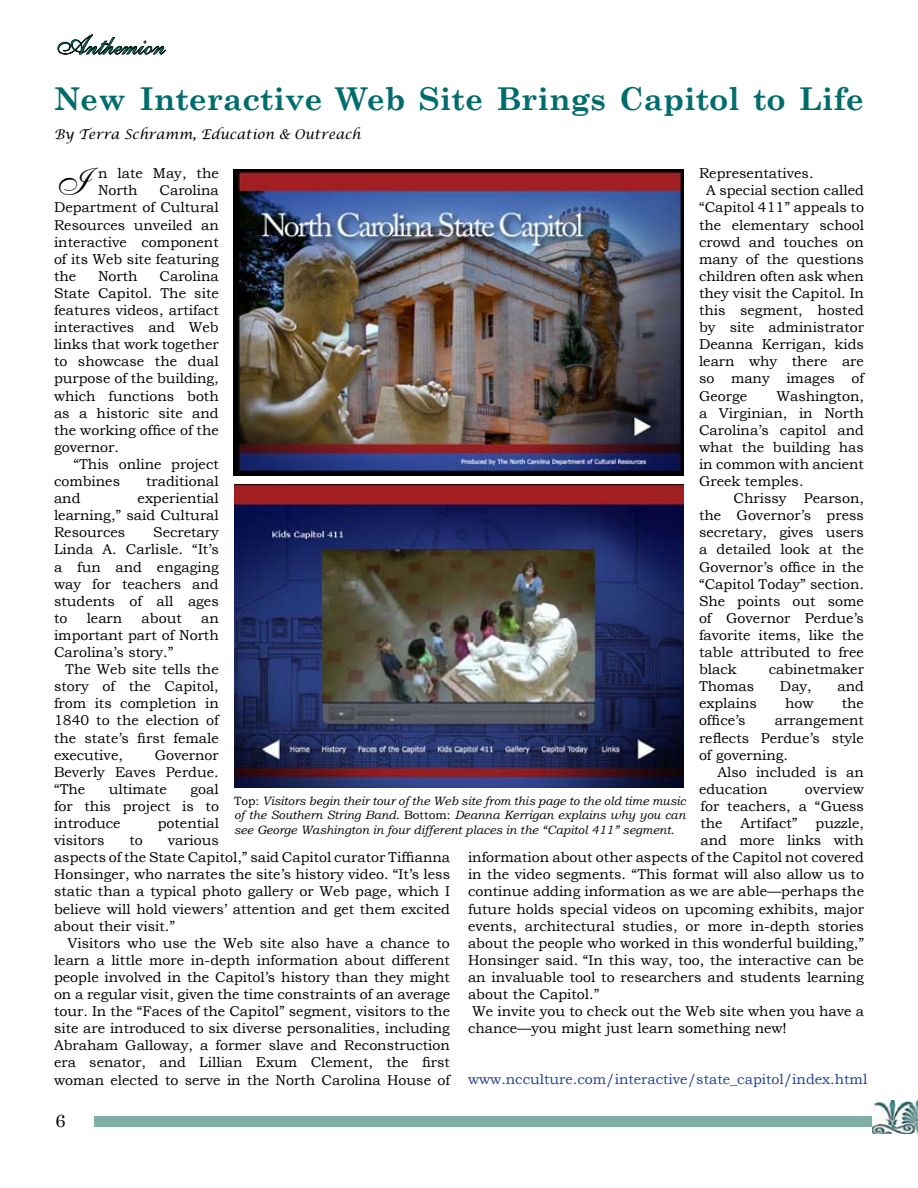
<style>
.page{position:relative;width:918px;height:1188px;background:#fff}
.page>*{position:absolute;margin:0;border:0;box-sizing:border-box;transform-origin:0 0}
.t1{font:37.8px "English 111 Vivace BT";color:#000}
.t2{font:700 31.5px "Century Schoolbook";color:#006c6c}
.t3{font:27px "English 111 Vivace BT";color:#00604e}
.t4{font:18px "Century Schoolbook";color:#000}
.t5{font:14.25px/17.1px "Bookman Old Style";color:#000;text-align:justify}
.t6{font:14.25px "Bookman Old Style";color:#24408f}
.t7{font:italic 13.5px "Lucida Calligraphy";color:#000}
.t8{font:italic 12px/14.4px "Bookman Old Style";color:#000;text-align:justify}
.s1{font-style:normal}
</style>
<div class="page">
<svg style="left:57px;top:34px;width:109px;height:21px"></svg>
<div style="left:94px;top:1116px;width:824px;height:11px;background:#80afa6"></div>
<img style="left:872px;top:1101px;width:46px;height:33px">
<img style="left:234px;top:484px;width:450px;height:303px">
<img style="left:234px;top:170px;width:450px;height:305px">
<h3 class="t3" style="left:54px;top:28px;width:113px">Anthemion</h3>
<h2 class="t2" style="left:54px;top:79px;width:811px">New Interactive Web Site Brings Capitol to Life</h2>
<p class="t7" style="left:54px;top:125px;width:308px">By Terra Schramm, Education &amp; Outreach</p>
<h1 class="t1" style="left:54px;top:160px;width:34px">I</h1>
<p class="t5" style="left:98px;top:165px;width:122px">n late May, the<br>North</p>
<p class="t5" style="left:699px;top:165px;width:116px">Representatives.</p>
<p class="t5" style="left:706px;top:182px;width:159px">A special section called</p>
<p class="t5" style="left:699px;top:199px;width:167px">“Capitol 411” appeals to</p>
<p class="t5" style="left:699px;top:216px;width:166px">the elementary school</p>
<p class="t5" style="left:699px;top:233px;width:167px">crowd and touches on</p>
<p class="t5" style="left:699px;top:250px;width:166px">many of the questions</p>
<p class="t5" style="left:699px;top:267px;width:167px">children often ask when</p>
<p class="t5" style="left:699px;top:284px;width:167px">they visit the Capitol. In</p>
<p class="t5" style="left:699px;top:301px;width:166px">this segment, hosted</p>
<p class="t5" style="left:699px;top:318px;width:167px">by site administrator</p>
<p class="t5" style="left:699px;top:336px;width:167px">Deanna Kerrigan, kids</p>
<p class="t5" style="left:699px;top:353px;width:167px">learn why there are</p>
<p class="t5" style="left:699px;top:370px;width:166px">so many images of</p>
<p class="t5" style="left:699px;top:387px;width:50px">George</p>
<p class="t5" style="left:54px;top:182px;width:166px;text-indent:106px">Carolina Department of Cultural Resources unveiled an interactive component of its Web site featuring the</p>
<p class="t5" style="left:54px;top:267px;width:166px;text-indent:106px">Carolina State Capitol. The site features videos, artifact interactives and Web links that work together to showcase the dual purpose of the building, which functions both as a historic site and the working office of the governor.</p>
<p class="t5" style="left:54px;top:455px;width:166px;text-indent:19px">“This online project combines</p>
<p class="t5" style="left:98px;top:267px;width:41px">North</p>
<p class="t5" style="left:699px;top:387px;width:167px;text-indent:78px">Washington, a Virginian, in North Carolina’s capitol and what the building has in common with ancient Greek temples.</p>
<p class="t5" style="left:699px;top:489px;width:167px;text-indent:35px">Chrissy Pearson, the Governor’s press secretary, gives users a detailed look at the Governor’s office in the “Capitol Today” section.<br>She points out some of Governor Perdue’s favorite items, like the table attributed to free black</p>
<p class="t5" style="left:146px;top:472px;width:74px">traditional</p>
<p class="t5" style="left:54px;top:489px;width:166px;text-indent:84px">experiential learning,” said Cultural Resources</p>
<p class="t5" style="left:54px;top:489px;width:28px">and</p>
<p class="t5" style="left:54px;top:524px;width:166px;text-indent:99px">Secretary Linda A. Carlisle. “It’s a fun and engaging way for teachers and students of all ages to</p>
<p class="t5" style="left:87px;top:609px;width:37px">learn</p>
<p class="t5" style="left:142px;top:609px;width:42px">about</p>
<p class="t5" style="left:54px;top:609px;width:166px;text-indent:147px">an important part of North Carolina’s story.”</p>
<p class="t5" style="left:54px;top:660px;width:166px;text-indent:11px">The Web site tells the story of the Capitol, from its completion in 1840 to the election of the state’s first female executive,</p>
<p class="t5" style="left:769px;top:660px;width:97px">cabinetmaker</p>
<p class="t5" style="left:699px;top:678px;width:57px">Thomas</p>
<p class="t5" style="left:780px;top:678px;width:33px">Day,</p>
<p class="t5" style="left:837px;top:678px;width:28px">and</p>
<p class="t5" style="left:699px;top:695px;width:59px">explains</p>
<p class="t5" style="left:785px;top:695px;width:30px">how</p>
<p class="t5" style="left:842px;top:695px;width:24px">the</p>
<p class="t5" style="left:699px;top:712px;width:48px">office’s</p>
<p class="t5" style="left:699px;top:712px;width:167px;text-indent:76px">arrangement reflects Perdue’s style of governing.</p>
<p class="t5" style="left:699px;top:763px;width:167px;text-indent:18px">Also included is an education</p>
<p class="t5" style="left:54px;top:746px;width:166px;text-indent:101px">Governor Beverly Eaves Perdue. “The</p>
<p class="t5" style="left:54px;top:780px;width:167px;text-indent:137px">goal for this project is to introduce</p>
<p class="t5" style="left:109px;top:780px;width:60px">ultimate</p>
<p class="t5" style="left:700px;top:780px;width:165px;text-indent:104px">overview for teachers, a “Guess the</p>
<p class="t8" style="left:234px;top:793px;width:453px"><span class="s1">Top:</span> Visitors begin their tour of the Web site from this page to the old time music of the Southern String Band. <span class="s1">Bottom:</span> Deanna Kerrigan explains why you can see George Washington in four different places in the “Capitol 411” segment.</p>
<p class="t5" style="left:158px;top:814px;width:63px">potential</p>
<p class="t5" style="left:741px;top:814px;width:58px">Artifact”</p>
<p class="t5" style="left:816px;top:814px;width:50px">puzzle,</p>
<p class="t5" style="left:700px;top:831px;width:165px">and more links with</p>
<p class="t5" style="left:468px;top:849px;width:398px">information about other aspects of the Capitol not covered</p>
<p class="t5" style="left:468px;top:866px;width:397px">in the video segments. “This format will also allow us to</p>
<p class="t5" style="left:468px;top:883px;width:398px">continue adding information as we are able—perhaps the</p>
<p class="t5" style="left:468px;top:900px;width:397px">future holds special videos on upcoming exhibits, major</p>
<p class="t5" style="left:468px;top:917px;width:398px">events, architectural studies, or more in-depth stories</p>
<p class="t5" style="left:468px;top:934px;width:398px">about the people who worked in this wonderful building,”</p>
<p class="t5" style="left:468px;top:951px;width:397px">Honsinger said. “In this way, too, the interactive can be</p>
<p class="t5" style="left:468px;top:968px;width:398px">an invaluable tool to researchers and students learning</p>
<p class="t5" style="left:468px;top:985px;width:133px">about the Capitol.”</p>
<p class="t5" style="left:472px;top:1002px;width:393px">We invite you to check out the Web site when you have a</p>
<p class="t5" style="left:468px;top:1020px;width:320px">chance—you might just learn something new!</p>
<p class="t5" style="left:54px;top:831px;width:52px">visitors</p>
<p class="t5" style="left:129px;top:831px;width:15px">to</p>
<p class="t5" style="left:54px;top:831px;width:398px;text-align:left;text-indent:114px">various<br>aspects of the State Capitol,” said Capitol curator Tiffianna Honsinger, who narrates the site’s history video. “It’s less static than a typical photo gallery or Web page, which I believe will hold viewers’ attention and get them excited about their visit.”</p>
<p class="t5" style="left:54px;top:934px;width:398px;text-indent:14px">Visitors who use the Web site also have a chance to learn a little more in-depth information about different people involved in the Capitol’s history than they might on a regular visit, given the time constraints of an average tour. In the “Faces of the Capitol” segment, visitors to the site are introduced to six diverse personalities, including Abraham Galloway, a former slave and Reconstruction era senator, and Lillian Exum Clement, the first woman elected to serve in the North Carolina House of</p>
<p class="t6" style="left:468px;top:1071px;width:401px">www.ncculture.com/interactive/state_capitol/index.html</p>
<p class="t4" style="left:55px;top:1109px;width:12px">6</p>
</div>
